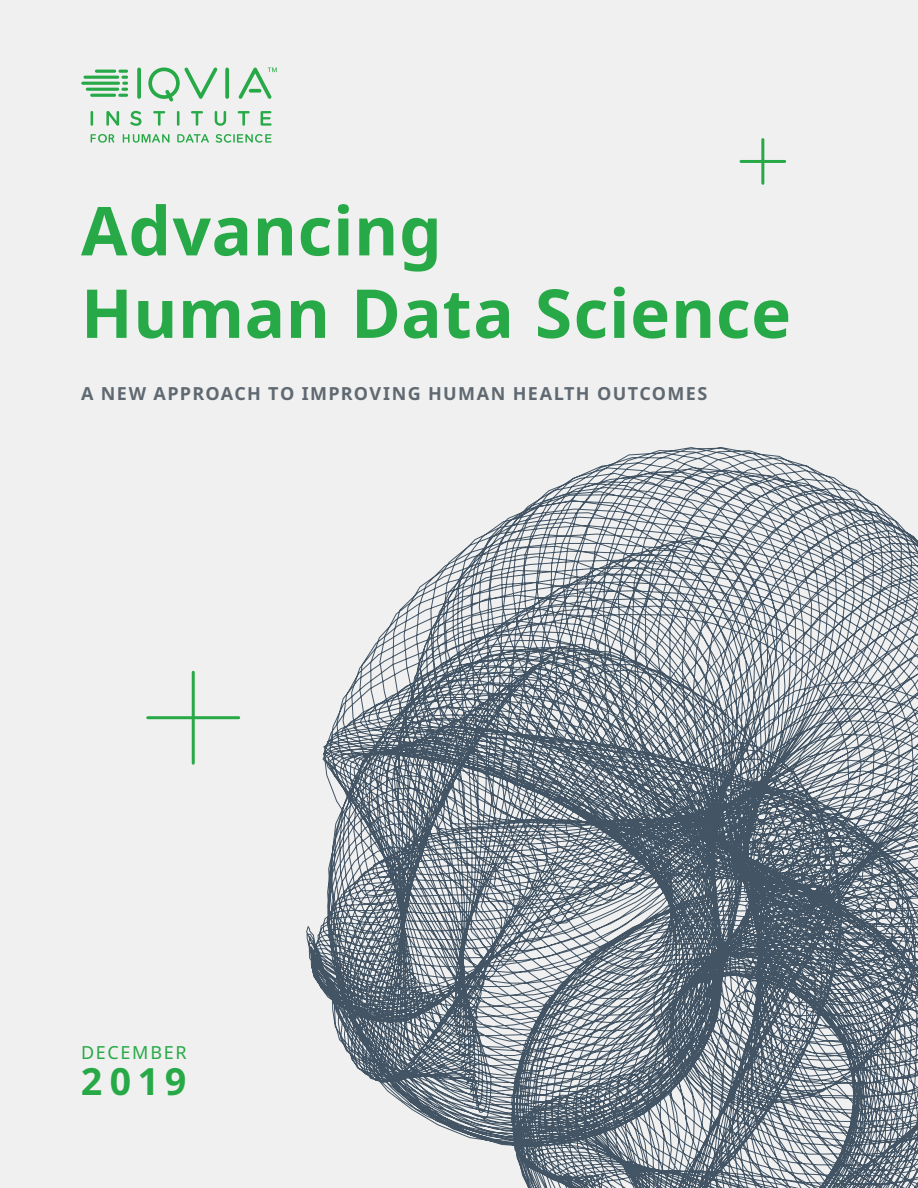
<style>
.page{position:relative;width:918px;height:1188px;background:#eff0ef}
.page>*{position:absolute;margin:0;border:0;box-sizing:border-box;transform-origin:0 0}
.t1{font:700 67.5px/82.5px "Noto Sans";letter-spacing:.01em;color:#27a947}
.t2{font:700 37.5px "Noto Sans";color:#27a947}
.t3{font:700 18px "Noto Sans";letter-spacing:.075em;color:#606972}
.t4{font:18px "Noto Sans";letter-spacing:.095em;color:#27a947}
</style>
<div class="page">
<svg style="left:137px;top:68px;width:4px;height:31px"></svg>
<svg style="left:225px;top:68px;width:4px;height:31px"></svg>
<svg style="left:148px;top:67px;width:70px;height:35px"></svg>
<svg style="left:238px;top:68px;width:39px;height:31px"></svg>
<hr style="left:90px;top:94px;width:26px;height:3px;background:#27a947;border-radius:2px">
<svg style="left:118px;top:70px;width:10px;height:27px"></svg>
<hr style="left:86px;top:88px;width:33px;height:3px;background:#27a947;border-radius:2px">
<hr style="left:81px;top:82px;width:39px;height:3px;background:#27a947;border-radius:2px">
<hr style="left:84px;top:76px;width:35px;height:3px;background:#27a947;border-radius:2px">
<hr style="left:95px;top:70px;width:21px;height:3px;background:#27a947;border-radius:2px">
<svg style="left:191px;top:111px;width:12px;height:15px"></svg>
<svg style="left:238px;top:111px;width:12px;height:15px"></svg>
<svg style="left:153px;top:111px;width:12px;height:15px"></svg>
<svg style="left:261px;top:111px;width:11px;height:15px"></svg>
<svg style="left:106px;top:111px;width:13px;height:15px"></svg>
<svg style="left:177px;top:111px;width:2px;height:15px"></svg>
<svg style="left:91px;top:111px;width:2px;height:15px"></svg>
<svg style="left:130px;top:111px;width:11px;height:15px"></svg>
<svg style="left:215px;top:111px;width:11px;height:15px"></svg>
<svg style="left:177px;top:134px;width:32px;height:9px"></svg>
<svg style="left:123px;top:134px;width:46px;height:9px"></svg>
<svg style="left:91px;top:134px;width:23px;height:9px"></svg>
<svg style="left:216px;top:134px;width:56px;height:9px"></svg>
<hr style="left:741px;top:160px;width:44px;height:3px;background:#27a947">
<hr style="left:761px;top:140px;width:3px;height:43px;background:#27a947">
<hr style="left:148px;top:716px;width:91px;height:3px;background:#27a947">
<hr style="left:192px;top:672px;width:3px;height:91px;background:#27a947">
<svg style="left:306px;top:447px;width:612px;height:741px"></svg>
<h1 class="t1" style="left:81px;top:191px;width:712px">Advancing<br>Human Data Science</h1>
<p class="t3" style="left:81px;top:381px;width:628px">A NEW APPROACH TO IMPROVING HUMAN HEALTH OUTCOMES</p>
<p class="t4" style="left:81px;top:1040px;width:107px">DECEMBER</p>
<h2 class="t2" style="left:81px;top:1055px;width:108px">2019</h2>
</div>
